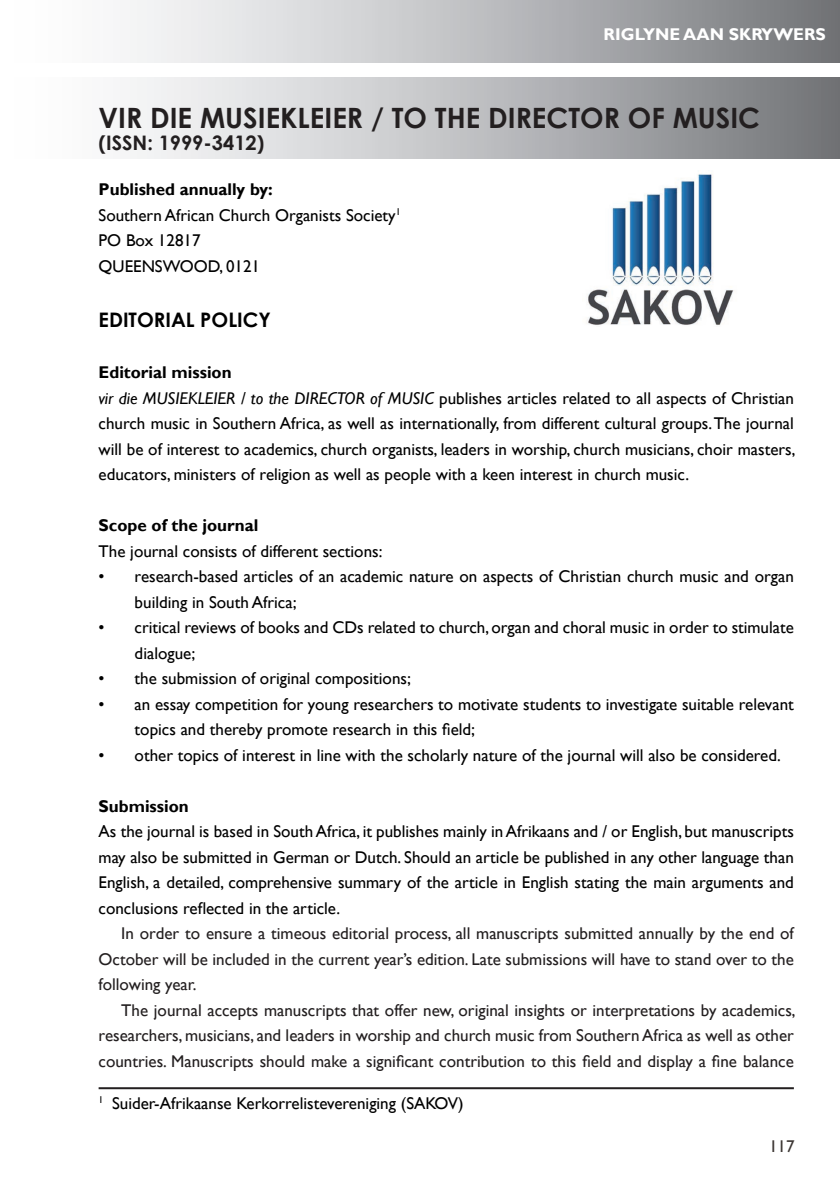
<style>
.page{position:relative;width:840px;height:1191px;background:#fff}
.page>*{position:absolute;margin:0;border:0;box-sizing:border-box;transform-origin:0 0}
.t1{font:700 28px "Century Gothic";color:#231f20}
.t2{font:700 20px "Century Gothic";color:#231f20}
.t3{font:700 20px "Century Gothic";color:#000}
.t4{font:17px/25.6px "Gill Sans";color:#000}
.t5{font:17px/25.6px "Gill Sans";color:#231f20;text-align:justify}
.t6{font:700 17px "Gill Sans";color:#000}
.t7{font:700 17px "Gill Sans";color:#fff}
.t8{font:17px "Gill Sans";color:#3b3532}
.s1{font-weight:700}
.s2{font-style:italic}
</style>
<div class="page">
<div style="left:0;top:77px;width:839px;height:82px;background:linear-gradient(to right,#fff,#797b7f)"></div>
<div style="left:0;top:0;width:839px;height:63px;background:linear-gradient(to right,#fff,#797b7f)"></div>
<img style="left:588px;top:174px;width:146px;height:151px">
<hr style="left:99px;top:1087px;width:694px;height:2px;background:#231f20">
<p class="t7" style="left:603px;top:24px;width:223px">RIGLYNE AAN SKRYWERS</p>
<h1 class="t1" style="left:99px;top:96px;width:66px">VIR DIE</h1>
<h1 class="t1" style="left:200px;top:96px;width:20px">MUS</h1>
<h1 class="t1" style="left:258px;top:96px;width:193px">IEKLEIER / TO THE</h1>
<h1 class="t1" style="left:488px;top:96px;width:204px">DIRECTOR OF MUS</h1>
<h1 class="t1" style="left:730px;top:96px;width:31px">IC</h1>
<p class="t2" style="left:99px;top:127px;width:167px">(ISSN : 1999-3412)</p>
<p class="t4" style="left:99px;top:177px;width:303px"><span class="s1">Published annually by:<br></span>Southern African Church Organists Society<sup>1<br></sup>PO Box 12817<br>QUEENSWOOD, 0121</p>
<p class="t3" style="left:99px;top:305px;width:173px">EDITORIAL POLICY</p>
<p class="t4" style="left:99px;top:360px;width:698px"><span class="s1">Editorial mission<br></span><span class="s2">vir die MUSIEKLEIER / to the DIRECTOR of MUSIC</span> publishes articles related to all aspects of Christian church music in Southern Africa, as well as internationally, from different cultural groups. The journal will be of interest to academics, church organists, leaders in worship, church musicians, choir masters, educators, ministers of religion as well as people with a keen interest in church music.</p>
<p class="t6" style="left:99px;top:515px;width:161px">Scope of the journal</p>
<p class="t4" style="left:99px;top:538px;width:285px">The journal consists of different sections:</p>
<p class="t4" style="left:135px;top:564px;width:660px;text-indent:-36px">• research-based articles of an academic nature on aspects of Christian church music and organ building in South Africa;</p>
<p class="t4" style="left:135px;top:615px;width:660px;text-indent:-36px">• critical reviews of books and CDs related to church, organ and choral music in order to stimulate dialogue;</p>
<p class="t4" style="left:99px;top:666px;width:314px">• the submission of original compositions;</p>
<p class="t4" style="left:135px;top:691px;width:660px;text-indent:-36px">• an essay competition for young researchers to motivate students to investigate suitable relevant topics and thereby promote research in this field;</p>
<p class="t4" style="left:99px;top:742px;width:683px">• other topics of interest in line with the scholarly nature of the journal will also be considered.</p>
<p class="t6" style="left:99px;top:796px;width:92px">Submission</p>
<p class="t4" style="left:99px;top:819px;width:696px;text-align:justify">As the journal is based in South Africa, it publishes mainly in Afrikaans and / or English, but manuscripts may also be submitted in German or Dutch. Should an article be published in any other language than English, a detailed, comprehensive summary of the article in English stating the main arguments and conclusions reflected in the article.</p>
<p class="t5" style="left:99px;top:921px;width:696px;text-indent:23px">In order to ensure a timeous editorial process, all manuscripts submitted annually by the end of October will be included in the current year’s edition. Late submissions will have to stand over to the following year.</p>
<p class="t5" style="left:99px;top:997px;width:698px;text-indent:23px">The journal accepts manuscripts that offer new, original insights or interpretations by academics, researchers, musicians, and leaders in worship and church music from Southern Africa as well as other countries. Manuscripts should make a significant contribution to this field and display a fine balance</p>
<p class="t4" style="left:99px;top:1090px;width:366px"><sup>1</sup> Suider-Afrikaanse Kerkorrelistevereniging (SAKOV)</p>
<p class="t8" style="left:768px;top:1136px;width:27px">117</p>
</div>
